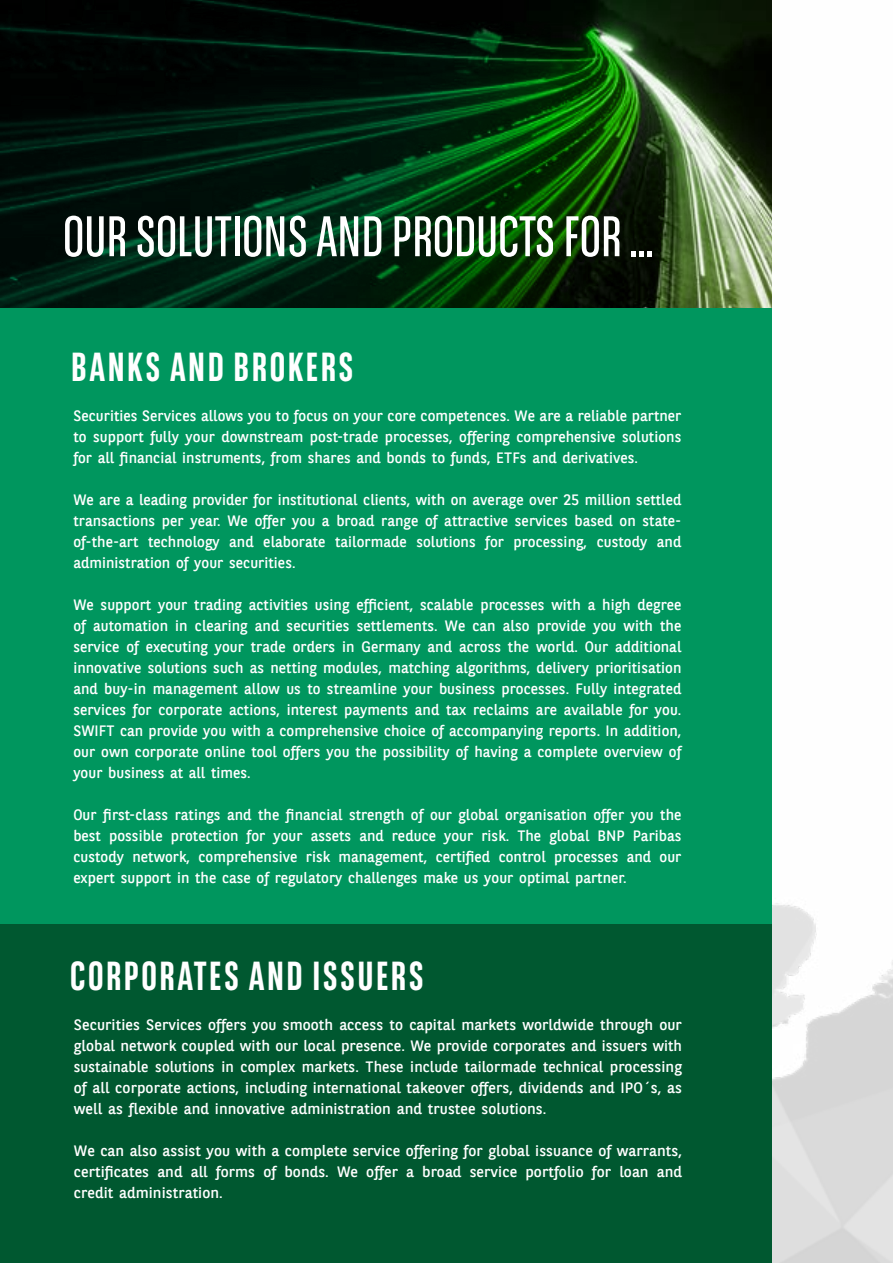
<style>
.page{position:relative;width:893px;height:1263px;background:#fff}
.page>*{position:absolute;margin:0;border:0;box-sizing:border-box;transform-origin:0 0}
.t1{font:57px "BNPP Sans Condensed";color:#fff}
.t2{font:700 40.5px "BNPP Sans Condensed";letter-spacing:.06em;color:#fff}
.t3{font:15px/21px "BNPP Sans";letter-spacing:.005em;color:#fff;text-align:justify}
</style>
<div class="page">
<svg style="left:772px;top:903px;width:121px;height:360px;fill:#dedede"></svg>
<svg style="left:0;top:0;width:772px;height:309px;background:#0e2b13"></svg>
<div style="left:0;top:309px;width:772px;height:616px;background:#00965e"></div>
<div style="left:0;top:925px;width:772px;height:338px;background:#005830"></div>
<h1 class="t1" style="left:63px;top:201px;width:592px">OUR SOLUTIONS AND PRODUCTS FOR ...</h1>
<h2 class="t2" style="left:71px;top:343px;width:284px">BANKS AND BROKERS</h2>
<p class="t3" style="left:73px;top:404px;width:610px">Securities Services allows you to focus on your core competences. We are a reliable partner to support fully your downstream post-trade processes, offering comprehensive solutions for all financial instruments, from shares and bonds to funds, ETFs and derivatives.</p>
<p class="t3" style="left:73px;top:488px;width:610px">We are a leading provider for institutional clients, with on average over 25 million settled transactions per year. We offer you a broad range of attractive services based on state&shy;of-the-art technology and elaborate tailormade solutions for processing, custody and administration of your securities.</p>
<p class="t3" style="left:73px;top:593px;width:610px">We support your trading activities using efficient, scalable processes with a high degree of automation in clearing and securities settlements. We can also provide you with the service of executing your trade orders in Germany and across the world. Our additional innovative solutions such as netting modules, matching algorithms, delivery prioritisation and buy-in management allow us to streamline your business processes. Fully integrated services for corporate actions, interest payments and tax reclaims are available for you.<br>SWIFT can provide you with a comprehensive choice of accompanying reports. In addition, our own corporate online tool offers you the possibility of having a complete overview of your business at all times.</p>
<p class="t3" style="left:73px;top:803px;width:610px">Our first-class ratings and the financial strength of our global organisation offer you the best possible protection for your assets and reduce your risk. The global BNP Paribas custody network, comprehensive risk management, certified control processes and our expert support in the case of regulatory challenges make us your optimal partner.</p>
<h2 class="t2" style="left:70px;top:953px;width:355px">CORPORATES AND ISSUERS</h2>
<p class="t3" style="left:74px;top:1013px;width:610px">Securities Services offers you smooth access to capital markets worldwide through our global network coupled with our local presence. We provide corporates and issuers with sustainable solutions in complex markets. These include tailormade technical processing of all corporate actions, including international takeover offers, dividends and IPO´s, as well as flexible and innovative administration and trustee solutions.</p>
<p class="t3" style="left:74px;top:1139px;width:610px">We can also assist you with a complete service offering for global issuance of warrants, certificates and all forms of bonds. We offer a broad service portfolio for loan and credit administration.</p>
</div>
